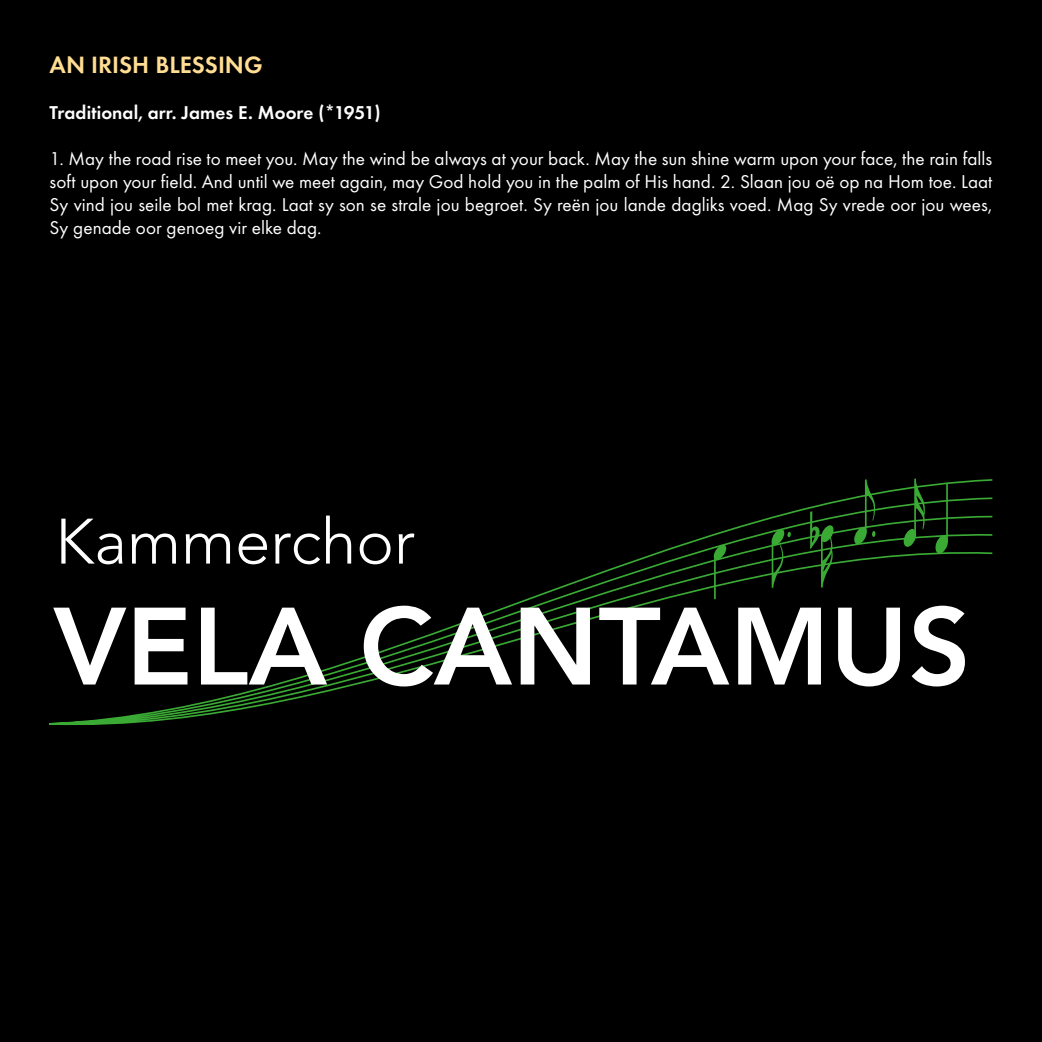
<style>
.page{position:relative;width:1042px;height:1042px;background:#000}
.page>*{position:absolute;margin:0;border:0;box-sizing:border-box;transform-origin:0 0}
.t1{font:800 108.5px "Avenir";color:#fff}
.t2{font:300 63.52px "Avenir";color:#fff}
.t3{font:600 24.5px "Futura T";color:#ffdd93}
.t4{font:19.25px/23.1px "Futura T";color:#fff;text-align:justify}
.t5{font:600 19.25px "Futura T";letter-spacing:.005em;color:#fff}
</style>
<div class="page">
<svg style="left:50px;top:479px;width:942px;height:247px"></svg>
<hr style="left:714px;top:556px;width:2px;height:43px;background:#3aaa35">
<svg style="left:714px;top:544px;width:12px;height:16px"></svg>
<hr style="left:771px;top:541px;width:2px;height:47px;background:#3aaa35">
<svg style="left:772px;top:528px;width:19px;height:59px"></svg>
<svg style="left:821px;top:525px;width:12px;height:17px"></svg>
<svg style="left:810px;top:511px;width:22px;height:76px"></svg>
<hr style="left:865px;top:479px;width:1px;height:54px;background:#3aaa35">
<svg style="left:854px;top:527px;width:12px;height:17px"></svg>
<svg style="left:872px;top:531px;width:3px;height:6px"></svg>
<svg style="left:866px;top:479px;width:9px;height:42px"></svg>
<svg style="left:903px;top:478px;width:22px;height:69px"></svg>
<hr style="left:946px;top:483px;width:2px;height:59px;background:#3aaa35">
<svg style="left:935px;top:535px;width:13px;height:18px"></svg>
<p class="t3" style="left:50px;top:50px;width:215px">AN IRISH BLESSING</p>
<p class="t5" style="left:50px;top:101px;width:333px">Traditional, arr. James E. Moore (*1951)</p>
<p class="t4" style="left:50px;top:147px;width:944px">1. May the road rise to meet you. May the wind be always at your back. May the sun shine warm upon your face, the rain falls soft upon your field. And until we meet again, may God hold you in the palm of His hand. 2. Slaan jou oë op na Hom toe. Laat Sy vind jou seile bol met krag. Laat sy son se strale jou begroet. Sy reën jou lande dagliks voed. Mag Sy vrede oor jou wees, Sy genade oor genoeg vir elke dag.</p>
<h2 class="t2" style="left:55px;top:504px;width:361px">Kammerchor</h2>
<h1 class="t1" style="left:54px;top:562px;width:918px">VELA CANTAMUS</h1>
</div>
